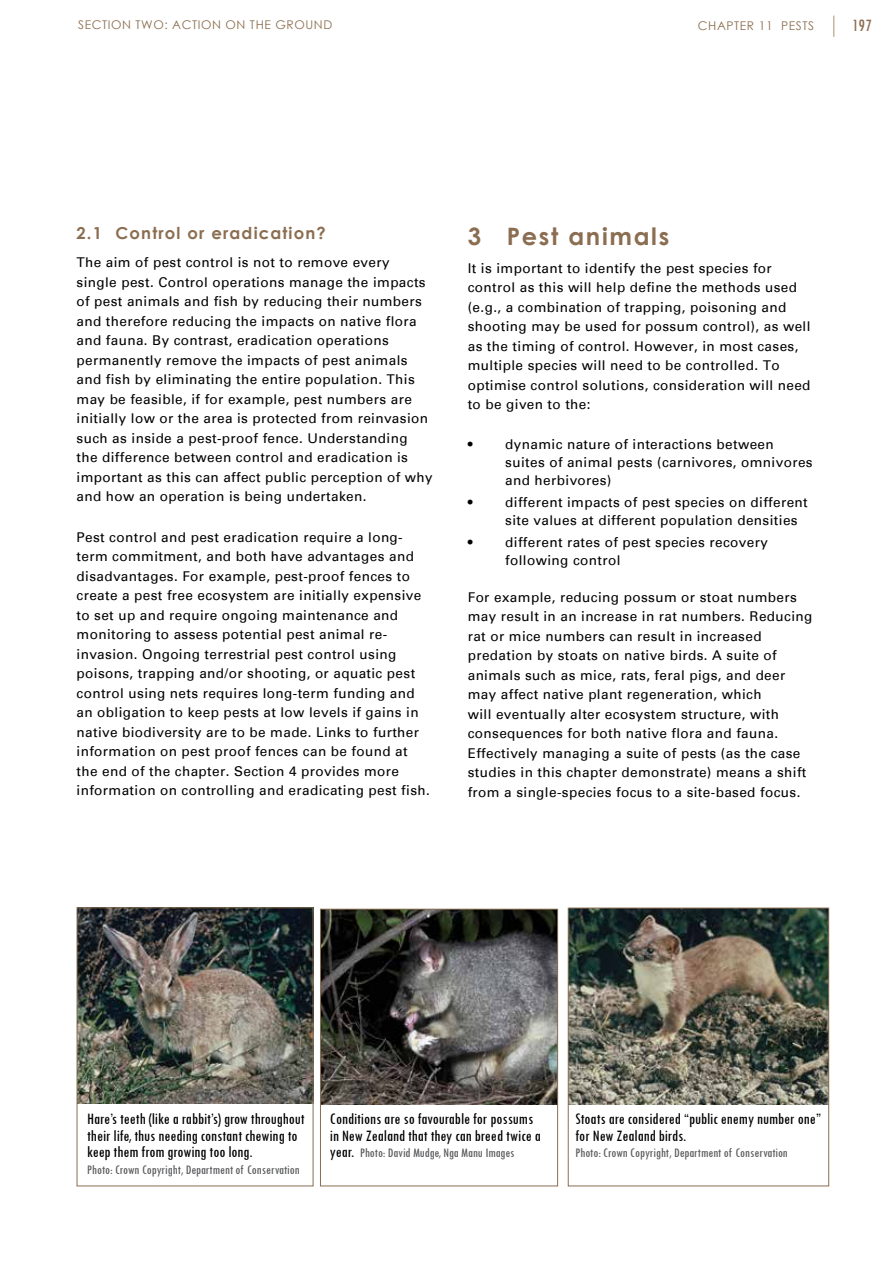
<style>
.page{position:relative;width:893px;height:1263px;background:#fff}
.page>*{position:absolute;margin:0;border:0;box-sizing:border-box;transform-origin:0 0}
.t1{font:700 24px "Century Gothic";letter-spacing:.07em;color:#8b6e51}
.t2{font:condensed 18px "Tw Cen";color:#8b6e51}
.t3{font:condensed 16.5px/16.5px "Tw Cen";color:#000}
.t4{font:700 16.5px "Century Gothic";letter-spacing:.07em;color:#8b6e51}
.t5{font:13.5px/19.5px "Univers";letter-spacing:.03em;color:#000}
.t6{font:condensed 13.5px "Tw Cen";color:#58595b}
.t7{font:12px "Century Gothic";letter-spacing:.05em;color:#8b6e51}
.s1{font-size:16.5px;color:#000}
</style>
<div class="page">
<svg style="left:833px;top:16px;width:1px;height:21px"></svg>
<img style="left:322px;top:911px;width:234px;height:193px">
<div style="left:320px;top:909px;width:238px;height:277px;border:1px solid #8b6e51"></div>
<img style="left:570px;top:909px;width:257px;height:195px">
<div style="left:568px;top:907px;width:261px;height:279px;border:1px solid #8b6e51"></div>
<img style="left:79px;top:909px;width:233px;height:195px">
<div style="left:77px;top:907px;width:237px;height:279px;border:1px solid #8b6e51"></div>
<p class="t7" style="left:78px;top:16px;width:256px">SECTION TWO: ACTION ON THE GROUND</p>
<p class="t7" style="left:698px;top:17px;width:118px">CHAPTER 11 PESTS</p>
<h2 class="t2" style="left:852px;top:14px;width:21px">197</h2>
<p class="t4" style="left:77px;top:221px;width:251px">2.1 Control or eradication?</p>
<p class="t5" style="left:77px;top:253px;width:358px">The aim of pest control is not to remove every single pest. Control operations manage the impacts of pest animals and fish by reducing their numbers and therefore reducing the impacts on native flora and fauna. By contrast, eradication operations permanently remove the impacts of pest animals and fish by eliminating the entire population. This may be feasible, if for example, pest numbers are initially low or the area is protected from reinvasion such as inside a pest-proof fence. Understanding<br>the difference between control and eradication is important as this can affect public perception of why and how an operation is being undertaken.</p>
<p class="t5" style="left:77px;top:527px;width:355px">Pest control and pest eradication require a long&shy;term commitment, and both have advantages and disadvantages. For example, pest-proof fences to create a pest free ecosystem are initially expensive to set up and require ongoing maintenance and monitoring to assess potential pest animal re&shy;invasion. Ongoing terrestrial pest control using poisons, trapping and/or shooting, or aquatic pest control using nets requires long-term funding and an obligation to keep pests at low levels if gains in native biodiversity are to be made. Links to further information on pest proof fences can be found at the end of the chapter. Section 4 provides more information on controlling and eradicating pest fish.</p>
<h1 class="t1" style="left:468px;top:218px;width:203px">3 Pest animals</h1>
<p class="t5" style="left:468px;top:258px;width:344px">It is important to identify the pest species for control as this will help define the methods used (e.g., a combination of trapping, poisoning and shooting may be used for possum control), as well as the timing of control. However, in most cases, multiple species will need to be controlled. To optimise control solutions, consideration will need to be given to the:</p>
<p class="t5" style="left:468px;top:434px;width:6px">•</p>
<p class="t5" style="left:505px;top:435px;width:309px;line-height:18px">dynamic nature of interactions between suites of animal pests (carnivores, omnivores and herbivores)</p>
<p class="t5" style="left:468px;top:492px;width:6px">•</p>
<p class="t5" style="left:505px;top:493px;width:304px;line-height:18px">different impacts of pest species on different site values at different population densities</p>
<p class="t5" style="left:468px;top:533px;width:6px">•</p>
<p class="t5" style="left:505px;top:533px;width:264px;line-height:18px">different rates of pest species recovery following control</p>
<p class="t5" style="left:468px;top:587px;width:346px">For example, reducing possum or stoat numbers may result in an increase in rat numbers. Reducing rat or mice numbers can result in increased predation by stoats on native birds. A suite of animals such as mice, rats, feral pigs, and deer may affect native plant regeneration, which<br>will eventually alter ecosystem structure, with consequences for both native flora and fauna.<br>Effectively managing a suite of pests (as the case studies in this chapter demonstrate) means a shift from a single-species focus to a site-based focus.</p>
<p class="t3" style="left:87px;top:1110px;width:219px">Hare’s teeth (like a rabbit’s) grow throughout their life, thus needing constant chewing to keep them from growing too long.</p>
<p class="t6" style="left:87px;top:1161px;width:214px">Photo: Crown Copyright, Department of Conservation</p>
<p class="t3" style="left:330px;top:1110px;width:212px">Conditions are so favourable for possums in New Zealand that they can breed twice a</p>
<p class="t6" style="left:330px;top:1145px;width:186px"><span class="s1">year.</span> Photo: David Mudge, Nga Manu Images</p>
<p class="t3" style="left:575px;top:1110px;width:247px">Stoats are considered “public enemy number one” for New Zealand birds.</p>
<p class="t6" style="left:575px;top:1145px;width:214px">Photo: Crown Copyright, Department of Conservation</p>
</div>
